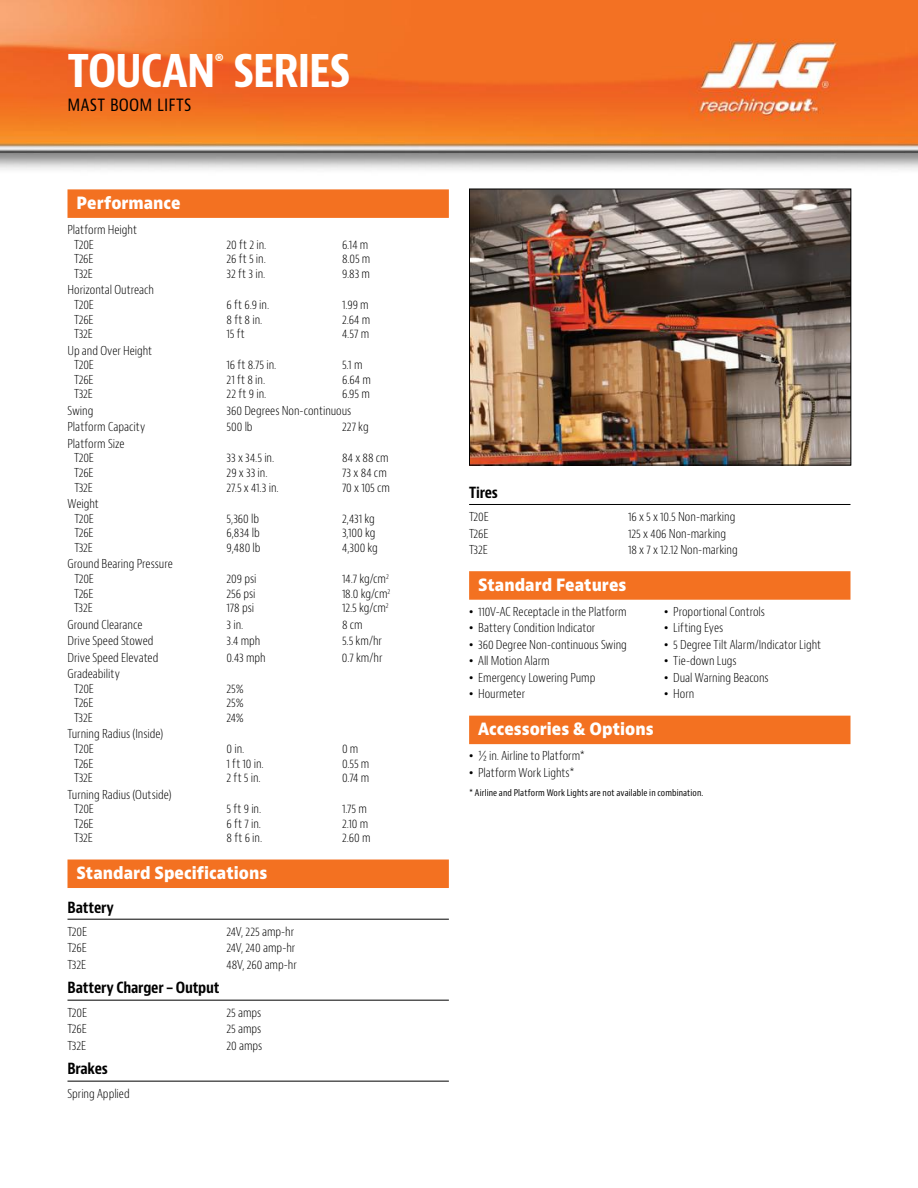
<style>
.page{position:relative;width:918px;height:1188px;background:#fff}
.page>*{position:absolute;margin:0;border:0;box-sizing:border-box;transform-origin:0 0}
.t1{font:700 condensed 48px "Bernino Sans";letter-spacing:-.035em;color:#fff}
.t2{font:condensed 18px "Bernino Sans";letter-spacing:.015em;color:#000}
.t3{font:700 condensed 17.55px "Bernino Sans";color:#fff}
.t4{font:800 16.5px "Bernino Sans";color:#fff;scale:.9 1}
.t5{font:700 condensed 15px "Bernino Sans";letter-spacing:-.015em;color:#000}
.t6{font:300 condensed 12px/14.5px "Bernino Sans";letter-spacing:-.005em;color:#000}
.t7{font:condensed 9px "Bernino Sans";letter-spacing:.015em;color:#000}
.s1{font-family:"Arial";font-weight:400;font-stretch:normal}
</style>
<div class="page">
<img style="left:0;top:0;width:918px;height:170px">
<div style="left:68px;top:189px;width:381px;height:29px;background:#f37121"></div>
<div style="left:68px;top:860px;width:381px;height:28px;background:#f37121"></div>
<hr style="left:68px;top:919px;width:381px;height:1px;background:#000">
<hr style="left:68px;top:1000px;width:381px;height:1px;background:#000">
<hr style="left:68px;top:1081px;width:381px;height:1px;background:#000">
<hr style="left:469px;top:504px;width:382px;height:1px;background:#000">
<div style="left:469px;top:571px;width:382px;height:29px;background:#f37121"></div>
<div style="left:469px;top:716px;width:382px;height:28px;background:#f37121"></div>
<img style="left:471px;top:191px;width:378px;height:272px">
<div style="left:469px;top:189px;width:382px;height:276px;border:1px solid #000"></div>
<h1 class="t1" style="left:68px;top:48px;width:285px">TOUCAN SERIES</h1>
<h3 class="t3" style="left:215px;top:54px;width:11px">®</h3>
<h2 class="t2" style="left:68px;top:97px;width:126px">MAST BOOM LIFTS</h2>
<h3 class="t4" style="left:76px;top:196px;width:117px">Performance</h3>
<p class="t6" style="left:74px;top:223px;width:64px;text-indent:-7px">Platform Height<br>T20E</p>
<p class="t6" style="left:226px;top:238px;width:41px">20 ft 2 in.</p>
<p class="t6" style="left:342px;top:238px;width:28px">6.14 m</p>
<p class="t6" style="left:74px;top:253px;width:21px">T26E</p>
<p class="t6" style="left:227px;top:253px;width:41px">26 ft 5 in.</p>
<p class="t6" style="left:342px;top:253px;width:30px">8.05 m</p>
<p class="t6" style="left:74px;top:267px;width:20px">T32E</p>
<p class="t6" style="left:227px;top:267px;width:40px">32 ft 3 in.</p>
<p class="t6" style="left:342px;top:267px;width:30px">9.83 m</p>
<p class="t6" style="left:74px;top:284px;width:81px;text-indent:-7px">Horizontal Outreach<br>T20E</p>
<p class="t6" style="left:227px;top:298px;width:44px">6 ft 6.9 in.</p>
<p class="t6" style="left:342px;top:298px;width:28px">1.99 m</p>
<p class="t6" style="left:74px;top:313px;width:21px">T26E</p>
<p class="t6" style="left:227px;top:313px;width:37px">8 ft 8 in.</p>
<p class="t6" style="left:342px;top:313px;width:30px">2.64 m</p>
<p class="t6" style="left:74px;top:327px;width:20px">T32E</p>
<p class="t6" style="left:227px;top:327px;width:20px">15 ft</p>
<p class="t6" style="left:342px;top:327px;width:29px">4.57 m</p>
<p class="t6" style="left:74px;top:344px;width:79px;text-indent:-7px">Up and Over Height<br>T20E</p>
<p class="t6" style="left:227px;top:358px;width:51px">16 ft 8.75 in.</p>
<p class="t6" style="left:342px;top:358px;width:22px">5.1 m</p>
<p class="t6" style="left:74px;top:373px;width:21px">T26E</p>
<p class="t6" style="left:227px;top:373px;width:40px">21 ft 8 in.</p>
<p class="t6" style="left:342px;top:373px;width:30px">6.64 m</p>
<p class="t6" style="left:74px;top:388px;width:20px">T32E</p>
<p class="t6" style="left:227px;top:388px;width:41px">22 ft 9 in.</p>
<p class="t6" style="left:342px;top:388px;width:29px">6.95 m</p>
<p class="t6" style="left:68px;top:404px;width:27px">Swing</p>
<p class="t6" style="left:227px;top:404px;width:126px">360 Degrees Non-continuous</p>
<p class="t6" style="left:68px;top:421px;width:79px">Platform Capacity</p>
<p class="t6" style="left:227px;top:421px;width:28px">500 lb</p>
<p class="t6" style="left:342px;top:421px;width:28px">227 kg</p>
<p class="t6" style="left:74px;top:437px;width:52px;text-indent:-7px">Platform Size<br>T20E</p>
<p class="t6" style="left:227px;top:452px;width:49px">33 x 34.5 in.</p>
<p class="t6" style="left:342px;top:452px;width:48px">84 x 88 cm</p>
<p class="t6" style="left:74px;top:466px;width:21px">T26E</p>
<p class="t6" style="left:227px;top:466px;width:43px">29 x 33 in.</p>
<p class="t6" style="left:342px;top:466px;width:46px">73 x 84 cm</p>
<p class="t6" style="left:74px;top:481px;width:20px">T32E</p>
<p class="t6" style="left:227px;top:481px;width:54px">27.5 x 41.3 in.</p>
<p class="t6" style="left:342px;top:481px;width:49px">70 x 105 cm</p>
<p class="t6" style="left:68px;top:497px;width:33px;text-align:center">Weight<br>T20E</p>
<p class="t6" style="left:227px;top:512px;width:34px">5,360 lb</p>
<p class="t6" style="left:342px;top:512px;width:34px">2,431 kg</p>
<p class="t6" style="left:74px;top:526px;width:21px">T26E</p>
<p class="t6" style="left:227px;top:526px;width:35px">6,834 lb</p>
<p class="t6" style="left:342px;top:526px;width:35px">3,100 kg</p>
<p class="t6" style="left:74px;top:541px;width:20px">T32E</p>
<p class="t6" style="left:227px;top:541px;width:35px">9,480 lb</p>
<p class="t6" style="left:342px;top:541px;width:37px">4,300 kg</p>
<p class="t6" style="left:74px;top:558px;width:100px;text-indent:-7px">Ground Bearing Pressure<br>T20E</p>
<p class="t6" style="left:227px;top:572px;width:32px">209 psi</p>
<p class="t6" style="left:342px;top:572px;width:48px">14.7 kg/cm<sup>2</sup></p>
<p class="t6" style="left:74px;top:587px;width:21px">T26E</p>
<p class="t6" style="left:227px;top:587px;width:31px">256 psi</p>
<p class="t6" style="left:342px;top:587px;width:50px">18.0 kg/cm<sup>2</sup></p>
<p class="t6" style="left:74px;top:601px;width:20px">T32E</p>
<p class="t6" style="left:227px;top:601px;width:29px">178 psi</p>
<p class="t6" style="left:342px;top:601px;width:48px">12.5 kg/cm<sup>2</sup></p>
<p class="t6" style="left:68px;top:618px;width:76px">Ground Clearance</p>
<p class="t6" style="left:227px;top:618px;width:18px">3 in.</p>
<p class="t6" style="left:342px;top:618px;width:22px">8 cm</p>
<p class="t6" style="left:68px;top:634px;width:88px">Drive Speed Stowed</p>
<p class="t6" style="left:227px;top:634px;width:36px">3.4 mph</p>
<p class="t6" style="left:342px;top:634px;width:42px">5.5 km/hr</p>
<p class="t6" style="left:68px;top:651px;width:92px">Drive Speed Elevated</p>
<p class="t6" style="left:227px;top:651px;width:41px">0.43 mph</p>
<p class="t6" style="left:342px;top:651px;width:42px">0.7 km/hr</p>
<p class="t6" style="left:74px;top:667px;width:47px;text-indent:-7px">Gradeability<br>T20E</p>
<p class="t6" style="left:226px;top:682px;width:19px">25%</p>
<p class="t6" style="left:74px;top:696px;width:21px">T26E</p>
<p class="t6" style="left:227px;top:696px;width:19px">25%</p>
<p class="t6" style="left:74px;top:711px;width:20px">T32E</p>
<p class="t6" style="left:227px;top:711px;width:19px">24%</p>
<p class="t6" style="left:74px;top:728px;width:91px;text-indent:-7px">Turning Radius (Inside)<br>T20E</p>
<p class="t6" style="left:227px;top:742px;width:19px">0 in.</p>
<p class="t6" style="left:342px;top:742px;width:18px">0 m</p>
<p class="t6" style="left:74px;top:757px;width:21px">T26E</p>
<p class="t6" style="left:227px;top:757px;width:39px">1 ft 10 in.</p>
<p class="t6" style="left:342px;top:757px;width:29px">0.55 m</p>
<p class="t6" style="left:74px;top:771px;width:20px">T32E</p>
<p class="t6" style="left:227px;top:771px;width:36px">2 ft 5 in.</p>
<p class="t6" style="left:342px;top:771px;width:29px">0.74 m</p>
<p class="t6" style="left:74px;top:788px;width:99px;text-indent:-7px">Turning Radius (Outside)<br>T20E</p>
<p class="t6" style="left:227px;top:802px;width:36px">5 ft 9 in.</p>
<p class="t6" style="left:342px;top:802px;width:27px">1.75 m</p>
<p class="t6" style="left:74px;top:817px;width:21px">T26E</p>
<p class="t6" style="left:227px;top:817px;width:36px">6 ft 7 in.</p>
<p class="t6" style="left:342px;top:817px;width:28px">2.10 m</p>
<p class="t6" style="left:74px;top:832px;width:20px">T32E</p>
<p class="t6" style="left:227px;top:832px;width:37px">8 ft 6 in.</p>
<p class="t6" style="left:342px;top:832px;width:30px">2.60 m</p>
<h3 class="t4" style="left:76px;top:866px;width:214px">Standard Specifications</h3>
<p class="t5" style="left:68px;top:900px;width:48px">Battery</p>
<p class="t6" style="left:68px;top:925px;width:21px">T20E</p>
<p class="t6" style="left:226px;top:925px;width:69px">24V, 225 amp-hr</p>
<p class="t6" style="left:68px;top:941px;width:21px">T26E</p>
<p class="t6" style="left:226px;top:941px;width:70px">24V, 240 amp-hr</p>
<p class="t6" style="left:68px;top:958px;width:20px">T32E</p>
<p class="t6" style="left:226px;top:958px;width:72px">48V, 260 amp-hr</p>
<p class="t5" style="left:68px;top:981px;width:154px">Battery Charger – Output</p>
<p class="t6" style="left:68px;top:1006px;width:21px">T20E</p>
<p class="t6" style="left:226px;top:1006px;width:36px">25 amps</p>
<p class="t6" style="left:68px;top:1022px;width:21px">T26E</p>
<p class="t6" style="left:226px;top:1022px;width:36px">25 amps</p>
<p class="t6" style="left:68px;top:1039px;width:20px">T32E</p>
<p class="t6" style="left:226px;top:1039px;width:37px">20 amps</p>
<p class="t5" style="left:68px;top:1062px;width:42px">Brakes</p>
<p class="t6" style="left:68px;top:1087px;width:64px">Spring Applied</p>
<p class="t5" style="left:469px;top:486px;width:30px">Tires</p>
<p class="t6" style="left:469px;top:510px;width:21px">T20E</p>
<p class="t6" style="left:628px;top:510px;width:109px">16 x 5 x 10.5 Non-marking</p>
<p class="t6" style="left:469px;top:527px;width:21px">T26E</p>
<p class="t6" style="left:628px;top:527px;width:100px">125 x 406 Non-marking</p>
<p class="t6" style="left:469px;top:543px;width:20px">T32E</p>
<p class="t6" style="left:628px;top:543px;width:111px">18 x 7 x 12.12 Non-marking</p>
<h3 class="t4" style="left:478px;top:578px;width:166px">Standard Features</h3>
<p class="t6" style="left:469px;top:605px;width:159px"><span class="s1">•</span> 110V-AC Receptacle in the Platform</p>
<p class="t6" style="left:469px;top:622px;width:128px"><span class="s1">•</span> Battery Condition Indicator</p>
<p class="t6" style="left:469px;top:638px;width:159px"><span class="s1">•</span> 360 Degree Non-continuous Swing</p>
<p class="t6" style="left:469px;top:655px;width:82px"><span class="s1">•</span> All Motion Alarm</p>
<p class="t6" style="left:469px;top:671px;width:128px"><span class="s1">•</span> Emergency Lowering Pump</p>
<p class="t6" style="left:469px;top:688px;width:57px"><span class="s1">•</span> Hourmeter</p>
<p class="t6" style="left:664px;top:605px;width:102px"><span class="s1">•</span> Proportional Controls</p>
<p class="t6" style="left:664px;top:622px;width:60px"><span class="s1">•</span> Lifting Eyes</p>
<p class="t6" style="left:664px;top:638px;width:158px"><span class="s1">•</span> 5 Degree Tilt Alarm/Indicator Light</p>
<p class="t6" style="left:664px;top:655px;width:74px"><span class="s1">•</span> Tie-down Lugs</p>
<p class="t6" style="left:664px;top:671px;width:106px"><span class="s1">•</span> Dual Warning Beacons</p>
<p class="t6" style="left:664px;top:688px;width:32px"><span class="s1">•</span> Horn</p>
<h3 class="t4" style="left:478px;top:722px;width:197px">Accessories &amp; Options</h3>
<p class="t6" style="left:469px;top:750px;width:117px"><span class="s1">•</span> ½ in. Airline to Platform*</p>
<p class="t6" style="left:469px;top:766px;width:107px"><span class="s1">•</span> Platform Work Lights*</p>
<p class="t7" style="left:469px;top:789px;width:236px">* Airline and Platform Work Lights are not available in combination.</p>
</div>
